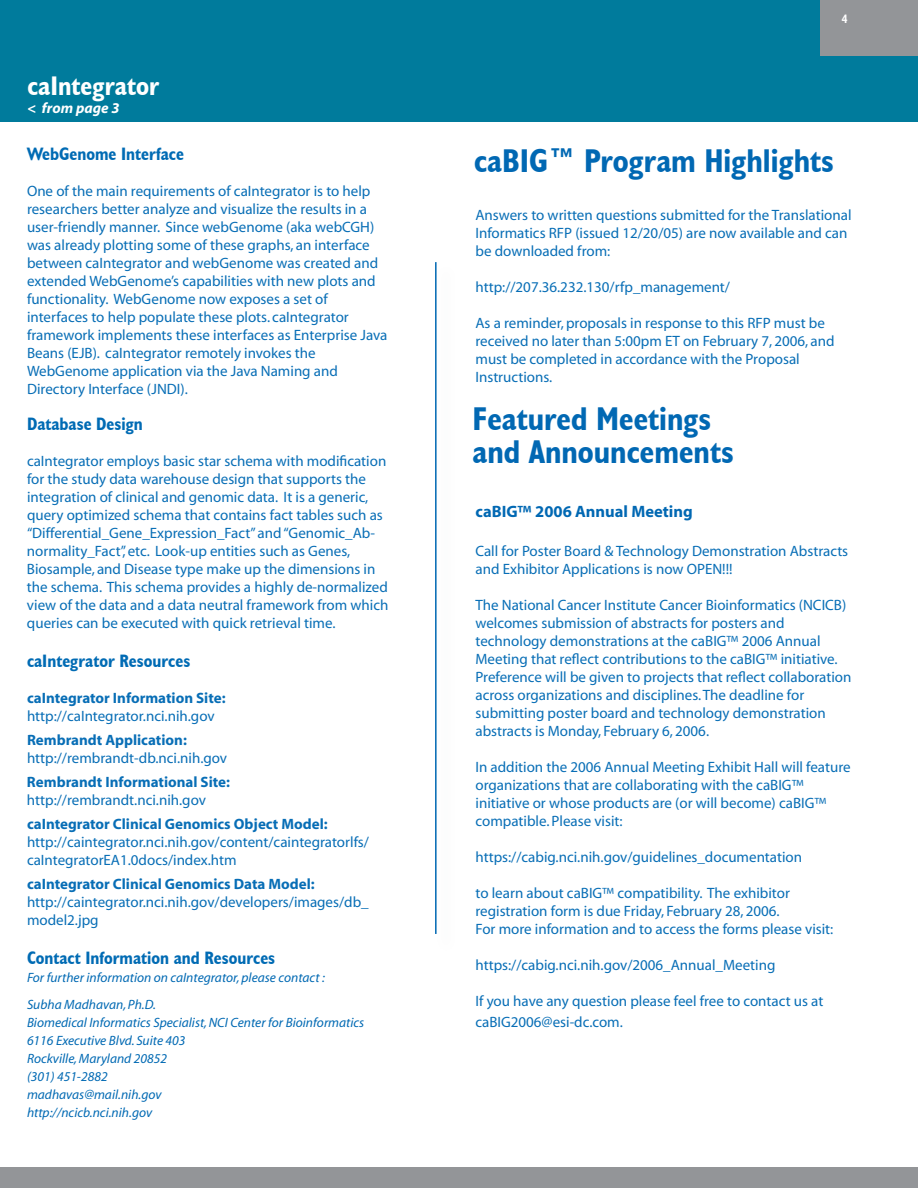
<style>
.page{position:relative;width:918px;height:1188px;background:#fff}
.page>*{position:absolute;margin:0;border:0;box-sizing:border-box;transform-origin:0 0}
.t1{font:700 condensed 33px/33px "Humanist 521 BT";color:#0168b3}
.t2{font:700 condensed 27px "Humanist 521 BT";color:#fff}
.t3{font:700 condensed 18px "Humanist 521 BT";color:#006bb4}
.t4{font:700 16.5px "Myriad";color:#0168b3}
.t5{font:15px/18px "Myriad";color:#086eb6}
.t6{font:700 15px "Myriad";color:#086eb6}
.t7{font:italic 700 15px "Myriad";color:#fff}
.t8{font:italic 13.5px/18px "Myriad";color:#0069b3}
.t9{font:700 condensed 12px "Humanist 521 BT";color:#fff}
</style>
<div class="page">
<div style="left:0;top:0;width:918px;height:122px;background:#007b9c"></div>
<div style="left:0;top:1167px;width:918px;height:21px;background:#939598"></div>
<div style="left:820px;top:0;width:98px;height:56px;background:#939598"></div>
<hr style="left:435px;top:262px;width:2px;height:672px;background:#0168b3">
<h2 class="t2" style="left:28px;top:69px;width:133px">caIntegrator</h2>
<p class="t7" style="left:28px;top:100px;width:94px">&lt; from page 3</p>
<p class="t3" style="left:27px;top:143px;width:158px">WebGenome Interface</p>
<p class="t5" style="left:27px;top:183px;width:362px">One of the main requirements of caIntegrator is to help researchers better analyze and visualize the results in a user-friendly manner. Since webGenome (aka webCGH) was already plotting some of these graphs, an interface between caIntegrator and webGenome was created and extended WebGenome’s capabilities with new plots and functionality. WebGenome now exposes a set of interfaces to help populate these plots. caIntegrator framework implements these interfaces as Enterprise Java Beans (EJB). caIntegrator remotely invokes the WebGenome application via the Java Naming and Directory Interface (JNDI).</p>
<p class="t3" style="left:27px;top:413px;width:117px">Database Design</p>
<p class="t5" style="left:27px;top:453px;width:363px">caIntegrator employs basic star schema with modification for the study data warehouse design that supports the integration of clinical and genomic data. It is a generic, query optimized schema that contains fact tables such as “Differential_Gene_Expression_Fact” and “Genomic_Ab&shy;normality_Fact”, etc. Look-up entities such as Genes, Biosample, and Disease type make up the dimensions in the schema. This schema provides a highly de-normalized view of the data and a data neutral framework from which queries can be executed with quick retrieval time.</p>
<p class="t3" style="left:27px;top:650px;width:165px">caIntegrator Resources</p>
<p class="t6" style="left:27px;top:690px;width:200px">caIntegrator Information Site:</p>
<p class="t5" style="left:27px;top:708px;width:189px">http://caIntegrator.nci.nih.gov</p>
<p class="t6" style="left:27px;top:732px;width:161px">Rembrandt Application:</p>
<p class="t5" style="left:27px;top:750px;width:202px">http://rembrandt-db.nci.nih.gov</p>
<p class="t6" style="left:27px;top:774px;width:205px">Rembrandt Informational Site:</p>
<p class="t5" style="left:27px;top:792px;width:181px">http://rembrandt.nci.nih.gov</p>
<p class="t6" style="left:27px;top:816px;width:302px">caIntegrator Clinical Genomics Object Model:</p>
<p class="t5" style="left:27px;top:834px;width:344px">http://caintegrator.nci.nih.gov/content/caintegratorlfs/ caIntegratorEA1.0docs/index.htm</p>
<p class="t6" style="left:27px;top:876px;width:289px">caIntegrator Clinical Genomics Data Model:</p>
<p class="t5" style="left:27px;top:894px;width:343px">http://caintegrator.nci.nih.gov/developers/images/db_ model2.jpg</p>
<p class="t3" style="left:27px;top:947px;width:250px">Contact Information and Resources</p>
<p class="t8" style="left:27px;top:965px;width:299px;line-height:27px">For further information on caIntegrator, please contact :<br>Subha Madhavan, Ph.D.</p>
<p class="t8" style="left:27px;top:1014px;width:339px">Biomedical Informatics Specialist, NCI Center for Bioinformatics<br>6116 Executive Blvd. Suite 403<br>Rockville, Maryland 20852<br>(301) 451-2882<br>madhavas@mail.nih.gov<br>http://ncicb.nci.nih.gov</p>
<p class="t9" style="left:842px;top:11px;width:7px">4</p>
<h1 class="t1" style="left:474px;top:143px;width:362px">caBIG™ Program Highlights</h1>
<p class="t5" style="left:476px;top:206px;width:378px">Answers to written questions submitted for the Translational<br>Informatics RFP (issued 12/20/05) are now available and can be downloaded from:</p>
<p class="t5" style="left:476px;top:278px;width:256px">http://207.36.232.130/rfp_management/</p>
<p class="t5" style="left:476px;top:314px;width:361px">As a reminder, proposals in response to this RFP must be received no later than 5:00pm ET on February 7, 2006, and must be completed in accordance with the Proposal Instructions.</p>
<h1 class="t1" style="left:472px;top:402px;width:263px">Featured Meetings and Announcements</h1>
<p class="t4" style="left:476px;top:502px;width:219px">caBIG™ 2006 Annual Meeting</p>
<p class="t5" style="left:476px;top:542px;width:374px">Call for Poster Board &amp; Technology Demonstration Abstracts and Exhibitor Applications is now OPEN!!!</p>
<p class="t5" style="left:476px;top:596px;width:378px">The National Cancer Institute Cancer Bioinformatics (NCICB) welcomes submission of abstracts for posters and technology demonstrations at the caBIG™ 2006 Annual Meeting that reflect contributions to the caBIG™ initiative.<br>Preference will be given to projects that reflect collaboration across organizations and disciplines. The deadline for submitting poster board and technology demonstration abstracts is Monday, February 6, 2006.</p>
<p class="t5" style="left:476px;top:758px;width:377px">In addition the 2006 Annual Meeting Exhibit Hall will feature organizations that are collaborating with the caBIG™ initiative or whose products are (or will become) caBIG™ compatible. Please visit:</p>
<p class="t5" style="left:476px;top:848px;width:328px">https://cabig.nci.nih.gov/guidelines_documentation</p>
<p class="t5" style="left:476px;top:884px;width:359px">to learn about caBIG™ compatibility. The exhibitor registration form is due Friday, February 28, 2006.<br>For more information and to access the forms please visit:</p>
<p class="t5" style="left:476px;top:956px;width:301px">https://cabig.nci.nih.gov/2006_Annual_Meeting</p>
<p class="t5" style="left:476px;top:991px;width:349px;line-height:21px">If you have any question please feel free to contact us at caBIG2006@esi-dc.com.</p>
</div>
